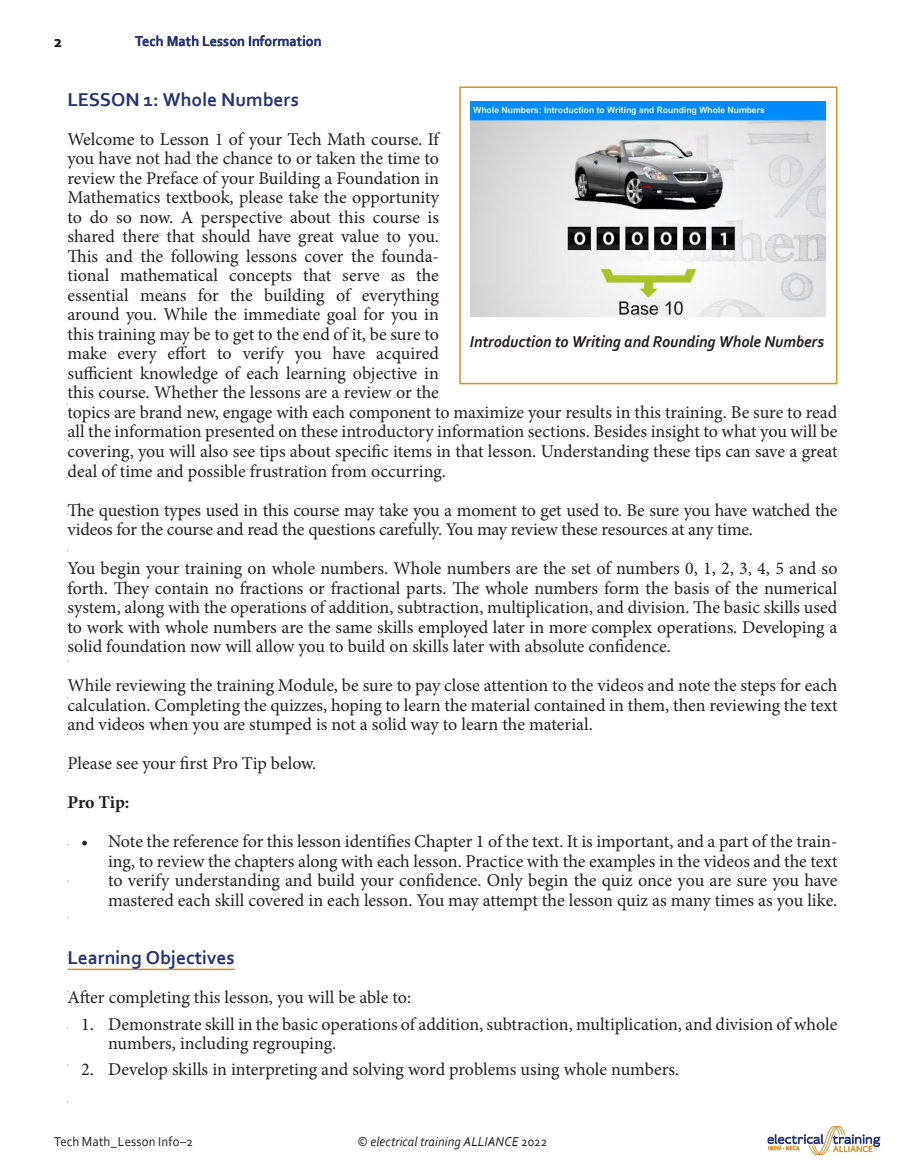
<style>
.page{position:relative;width:905px;height:1175px;background:#fff}
.page>*{position:absolute;margin:0;border:0;box-sizing:border-box;transform-origin:0 0}
.A-head_h2_LessonInfo{font:700 19.5px "Corbel";color:#243279}
.B-head_h3{font:700 19.5px "Corbel";color:#243279}
.BodyText1{font:18px/19.5px "Minion Pro";letter-spacing:-.005em;color:#231f20}
.BodyText{font:18px/19.5px "Minion Pro";color:#231f20;text-align:justify}
.BodyText-2{font:700 18px "Minion Pro";letter-spacing:-.01em;color:#231f20}
.FigureCaption{font:italic 700 16.5px "Corbel";color:#231f20;scale:.95 1}
.t1{font:700 16.5px "Corbel";color:#231f20;scale:.95 1}
.t2{font:700 15px "Corbel";color:#243279;scale:.95 1}
.t3{font:italic 13.5px "Corbel";letter-spacing:.005em;color:#231f20;scale:.95 1}
.t4{font:13.5px "Corbel";letter-spacing:.01em;color:#231f20;scale:.95 1}
.s1{font-style:normal}
</style>
<div class="page">
<img style="left:767px;top:1126px;width:114px;height:29px">
<hr style="left:68px;top:968px;width:167px;height:2px;background:#d19328">
<img style="left:470px;top:102px;width:356px;height:214px">
<div style="left:459px;top:86px;width:378px;height:298px;border:2px solid #d19328"></div>
<p class="t1" style="left:54px;top:32px;width:10px">2</p>
<p class="t2" style="left:135px;top:32px;width:198px">Tech Math Lesson Information</p>
<p class="A-head_h2_LessonInfo" style="left:68px;top:87px;width:233px">LESSON 1: Whole Numbers</p>
<p class="BodyText1" style="left:68px;top:129px;width:771px">Welcome to Lesson 1 of your Tech Math course. If<br>you have not had the chance to or taken the time to<br>review the Preface of your Building a Foundation in<br>Mathematics textbook, please take the opportunity<br>to do so now. A perspective about this course is<br>shared there that should have great value to you.<br>This and the following lessons cover the founda-<br>tional mathematical concepts that serve as the<br>essential means for the building of everything<br>around you. While the immediate goal for you in<br>this training may be to get to the end of it, be sure to<br>make every effort to verify you have acquired<br>sufficient knowledge of each learning objective in<br>this course. Whether the lessons are a review or the<br>topics are brand new, engage with each component to maximize your results in this training. Be sure to read all the information presented on these introductory information sections. Besides insight to what you will be covering, you will also see tips about specific items in that lesson. Understanding these tips can save a great deal of time and possible frustration from occurring.</p>
<p class="BodyText1" style="left:68px;top:500px;width:771px">The question types used in this course may take you a moment to get used to. Be sure you have watched the videos for the course and read the questions carefully. You may review these resources at any time.</p>
<p class="BodyText" style="left:68px;top:558px;width:771px">You begin your training on whole numbers. Whole numbers are the set of numbers 0, 1, 2, 3, 4, 5 and so forth. They contain no fractions or fractional parts. The whole numbers form the basis of the numerical system, along with the operations of addition, subtraction, multiplication, and division. The basic skills used to work with whole numbers are the same skills employed later in more complex operations. Developing a solid foundation now will allow you to build on skills later with absolute confidence.</p>
<p class="BodyText" style="left:68px;top:675px;width:771px">While reviewing the training Module, be sure to pay close attention to the videos and note the steps for each calculation. Completing the quizzes, hoping to learn the material contained in them, then reviewing the text and videos when you are stumped is not a solid way to learn the material.</p>
<p class="BodyText" style="left:68px;top:753px;width:250px">Please see your first Pro Tip below.</p>
<p class="BodyText-2" style="left:68px;top:789px;width:63px">Pro Tip:</p>
<p class="BodyText1" style="left:108px;top:831px;width:731px;text-align:justify;text-indent:-27px">• Note the reference for this lesson identifies Chapter 1 of the text. It is important, and a part of the train&shy;ing, to review the chapters along with each lesson. Practice with the examples in the videos and the text to verify understanding and build your confidence. Only begin the quiz once you are sure you have mastered each skill covered in each lesson. You may attempt the lesson quiz as many times as you like.</p>
<p class="FigureCaption" style="left:470px;top:331px;width:374px">Introduction to Writing and Rounding Whole Numbers</p>
<h3 class="B-head_h3" style="left:68px;top:945px;width:169px">Learning Objectives</h3>
<p class="BodyText1" style="left:68px;top:987px;width:345px">After completing this lesson, you will be able to:</p>
<p class="BodyText1" style="left:108px;top:1014px;width:730px;text-indent:-27px">1. Demonstrate skill in the basic operations of addition, subtraction, multiplication, and division of whole numbers, including regrouping.</p>
<p class="BodyText1" style="left:81px;top:1059px;width:599px">2. Develop skills in interpreting and solving word problems using whole numbers.</p>
<p class="t4" style="left:54px;top:1132px;width:148px">Tech Math_Lesson Info–2</p>
<p class="t3" style="left:357px;top:1132px;width:201px"><span class="s1">©</span> electrical training ALLIANCE <span class="s1">2022</span></p>
</div>
